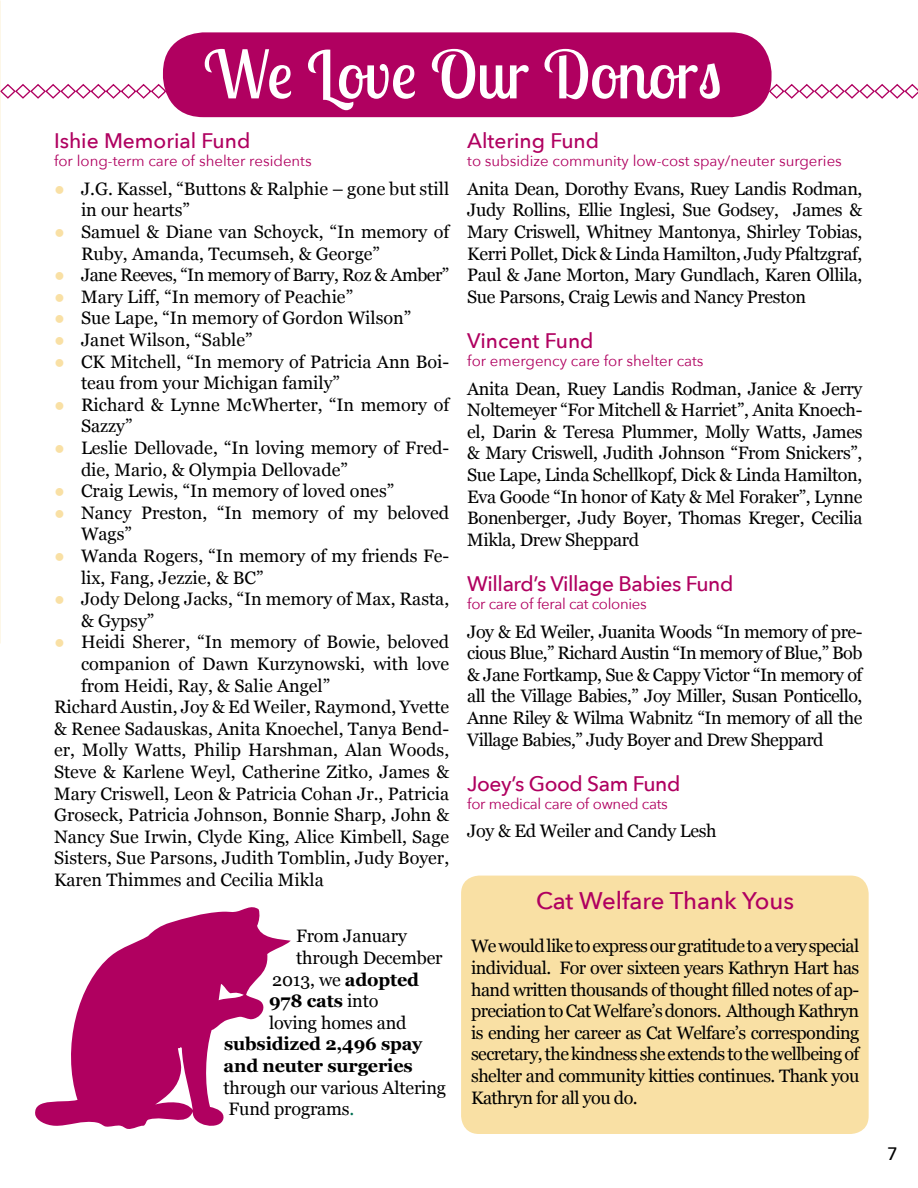
<style>
.page{position:relative;width:918px;height:1188px;background:#fff}
.page>*{position:absolute;margin:0;border:0;box-sizing:border-box;transform-origin:0 0}
.t1{font:66px "Lobster Two";color:#fff}
.t2{font:500 24px "Avenir Next";color:#b00060}
.t3{font:500 21px "Avenir Next";letter-spacing:-.02em;color:#b00060}
.t4{font:500 21px "Avenir Next";color:#b00060}
.t5{font:18px/21.6px "Georgia";color:#000}
.t6{font:700 18px/21.6px "Georgia";letter-spacing:-.01em;color:#000}
.t7{font:18px "Georgia";letter-spacing:-.03em;color:#000}
.t8{font:18px "Georgia";letter-spacing:-.02em;color:#000}
.t9{font:500 18px "Avenir Next";color:#000}
.t10{font:15px "Avenir Next";color:#b00060}
.t11{font:15px "Avenir Next";letter-spacing:-.02em;color:#b00060}
.s1{color:#f9e0a4}
.s2{font-weight:700}
.s3{font-weight:400}
.s4{color:#006f53}
</style>
<div class="page">
<svg style="left:0;top:83px;width:918px;height:17px"></svg>
<div style="left:163px;top:32px;width:609px;height:85px;background:#b00060;border-radius:40px"></div>
<div style="left:461px;top:876px;width:408px;height:258px;background:#f9e0a4;border-radius:18px"></div>
<svg style="left:35px;top:907px;width:256px;height:222px;fill:#b00060"></svg>
<h1 class="t1" style="left:203px;top:32px;width:520px">We Love Our Donors</h1>
<p class="t4" style="left:54px;top:123px;width:198px">Ishie Memorial Fund</p>
<p class="t10" style="left:54px;top:149px;width:259px">for long-term care of shelter residents</p>
<p class="t5" style="left:81px;top:177px;width:370px;text-indent:-27px"><span class="s1">●</span> J.G. Kassel, “Buttons &amp; Ralphie – gone but still in our hearts”</p>
<p class="t5" style="left:81px;top:220px;width:370px;text-indent:-27px"><span class="s1">●</span> Samuel &amp; Diane van Schoyck, “In memory of<br>Ruby, Amanda, Tecumseh, &amp; George”</p>
<p class="t7" style="left:54px;top:262px;width:397px"><span class="s1">●</span> Jane Reeves, “In memory of Barry, Roz &amp; Amber”</p>
<p class="t5" style="left:54px;top:285px;width:301px"><span class="s1">●</span> Mary Liff, “In memory of Peachie”</p>
<p class="t5" style="left:54px;top:307px;width:359px"><span class="s1">●</span> Sue Lape, “In memory of Gordon Wilson”</p>
<p class="t5" style="left:54px;top:328px;width:200px"><span class="s1">●</span> Janet Wilson, “Sable”</p>
<p class="t5" style="left:81px;top:350px;width:370px;text-indent:-27px"><span class="s1">●</span> CK Mitchell, “In memory of Patricia Ann Boi&shy;teau from your Michigan family”</p>
<p class="t5" style="left:81px;top:393px;width:370px;text-indent:-27px"><span class="s1">●</span> Richard &amp; Lynne McWherter, “In memory of<br>Sazzy”</p>
<p class="t5" style="left:81px;top:436px;width:370px;text-indent:-27px"><span class="s1">●</span> Leslie Dellovade, “In loving memory of Fred&shy;die, Mario, &amp; Olympia Dellovade”</p>
<p class="t5" style="left:54px;top:479px;width:342px"><span class="s1">●</span> Craig Lewis, “In memory of loved ones”</p>
<p class="t5" style="left:81px;top:501px;width:370px;text-indent:-27px"><span class="s1">●</span> Nancy Preston, “In memory of my beloved<br>Wags”</p>
<p class="t5" style="left:81px;top:544px;width:370px;text-indent:-27px"><span class="s1">●</span> Wanda Rogers, “In memory of my friends Fe&shy;lix, Fang, Jezzie, &amp; BC”</p>
<p class="t5" style="left:81px;top:587px;width:370px;text-indent:-27px"><span class="s1">●</span> Jody Delong Jacks, “In memory of Max, Rasta, &amp; Gypsy”</p>
<p class="t5" style="left:54px;top:631px;width:397px"><span class="s1">●</span> Heidi Sherer, “In memory of Bowie, beloved</p>
<p class="t5" style="left:81px;top:652px;width:370px">companion of Dawn Kurzynowski, with love</p>
<p class="t5" style="left:81px;top:674px;width:251px">from Heidi, Ray, &amp; Salie Angel”</p>
<p class="t5" style="left:54px;top:695px;width:397px">Richard Austin, Joy &amp; Ed Weiler, Raymond, Yvette</p>
<p class="t5" style="left:54px;top:717px;width:397px">&amp; Renee Sadauskas, Anita Knoechel, Tanya Bend-</p>
<p class="t5" style="left:54px;top:739px;width:397px">er, Molly Watts, Philip Harshman, Alan Woods,</p>
<p class="t5" style="left:54px;top:760px;width:397px">Steve &amp; Karlene Weyl, Catherine Zitko, James &amp;</p>
<p class="t5" style="left:54px;top:782px;width:397px">Mary Criswell, Leon &amp; Patricia Cohan Jr., Patricia</p>
<p class="t5" style="left:54px;top:803px;width:397px">Groseck, Patricia Johnson, Bonnie Sharp, John &amp;</p>
<p class="t5" style="left:54px;top:825px;width:397px">Nancy Sue Irwin, Clyde King, Alice Kimbell, Sage</p>
<p class="t5" style="left:54px;top:847px;width:397px">Sisters, Sue Parsons, Judith Tomblin, Judy Boyer,</p>
<p class="t5" style="left:54px;top:868px;width:271px">Karen Thimmes and Cecilia Mikla</p>
<p class="t5" style="left:296px;top:925px;width:112px">From January</p>
<p class="t5" style="left:296px;top:946px;width:148px">through December</p>
<p class="t5" style="left:272px;top:968px;width:148px">2013, we <span class="s2">adopted</span></p>
<p class="t6" style="left:269px;top:989px;width:111px">978 cats <span class="s3">into</span></p>
<p class="t5" style="left:269px;top:1011px;width:139px">loving homes and</p>
<p class="t6" style="left:224px;top:1032px;width:200px">subsidized 2,496 spay and neuter surgeries</p>
<p class="t5" style="left:224px;top:1076px;width:224px">through our various Altering<br>Fund programs<span class="s4">.</span></p>
<p class="t4" style="left:467px;top:123px;width:133px">Altering Fund</p>
<p class="t10" style="left:467px;top:149px;width:376px">to subsidize community low-cost spay/neuter surgeries</p>
<p class="t5" style="left:467px;top:177px;width:397px;text-align:justify">Anita Dean, Dorothy Evans, Ruey Landis Rodman, Judy Rollins, Ellie Inglesi, Sue Godsey, James &amp; Mary Criswell, Whitney Mantonya, Shirley Tobias, Kerri Pollet, Dick &amp; Linda Hamilton, Judy Pfaltzgraf, Paul &amp; Jane Morton, Mary Gundlach, Karen Ollila, Sue Parsons, Craig Lewis and Nancy Preston</p>
<p class="t4" style="left:467px;top:323px;width:128px">Vincent Fund</p>
<p class="t10" style="left:467px;top:348px;width:238px">for emergency care for shelter cats</p>
<p class="t5" style="left:467px;top:377px;width:397px;text-align:justify">Anita Dean, Ruey Landis Rodman, Janice &amp; Jerry Noltemeyer “For Mitchell &amp; Harriet”, Anita Knoech&shy;el, Darin &amp; Teresa Plummer, Molly Watts, James &amp; Mary Criswell, Judith Johnson “From Snickers”, Sue Lape, Linda Schellkopf, Dick &amp; Linda Hamilton, Eva Goode “In honor of Katy &amp; Mel Foraker”, Lynne Bonenberger, Judy Boyer, Thomas Kreger, Cecilia Mikla, Drew Sheppard</p>
<p class="t3" style="left:467px;top:566px;width:268px">Willard’s Village Babies Fund</p>
<p class="t11" style="left:467px;top:591px;width:181px">for care of feral cat colonies</p>
<p class="t5" style="left:467px;top:620px;width:397px;text-align:justify">Joy &amp; Ed Weiler, Juanita Woods “In memory of pre&shy;cious Blue,” Richard Austin “In memory of Blue,” Bob &amp; Jane Fortkamp, Sue &amp; Cappy Victor “In memory of all the Village Babies,” Joy Miller, Susan Ponticello, Anne Riley &amp; Wilma Wabnitz “In memory of all the Village Babies,” Judy Boyer and Drew Sheppard</p>
<p class="t3" style="left:467px;top:766px;width:215px">Joey’s Good Sam Fund</p>
<p class="t11" style="left:467px;top:791px;width:202px">for medical care of owned cats</p>
<p class="t8" style="left:467px;top:818px;width:251px">Joy &amp; Ed Weiler and Candy Lesh</p>
<h2 class="t2" style="left:536px;top:880px;width:259px">Cat Welfare Thank Yous</h2>
<p class="t5" style="left:471px;top:935px;width:390px;text-align:justify">We would like to express our gratitude to a very special individual. For over sixteen years Kathryn Hart has hand written thousands of thought filled notes of ap&shy;preciation to Cat Welfare’s donors. Although Kathryn is ending her career as Cat Welfare’s corresponding secretary, the kindness she extends to the wellbeing of shelter and community kitties continues. Thank you Kathryn for all you do.</p>
<p class="t9" style="left:887px;top:1138px;width:12px">7</p>
</div>
